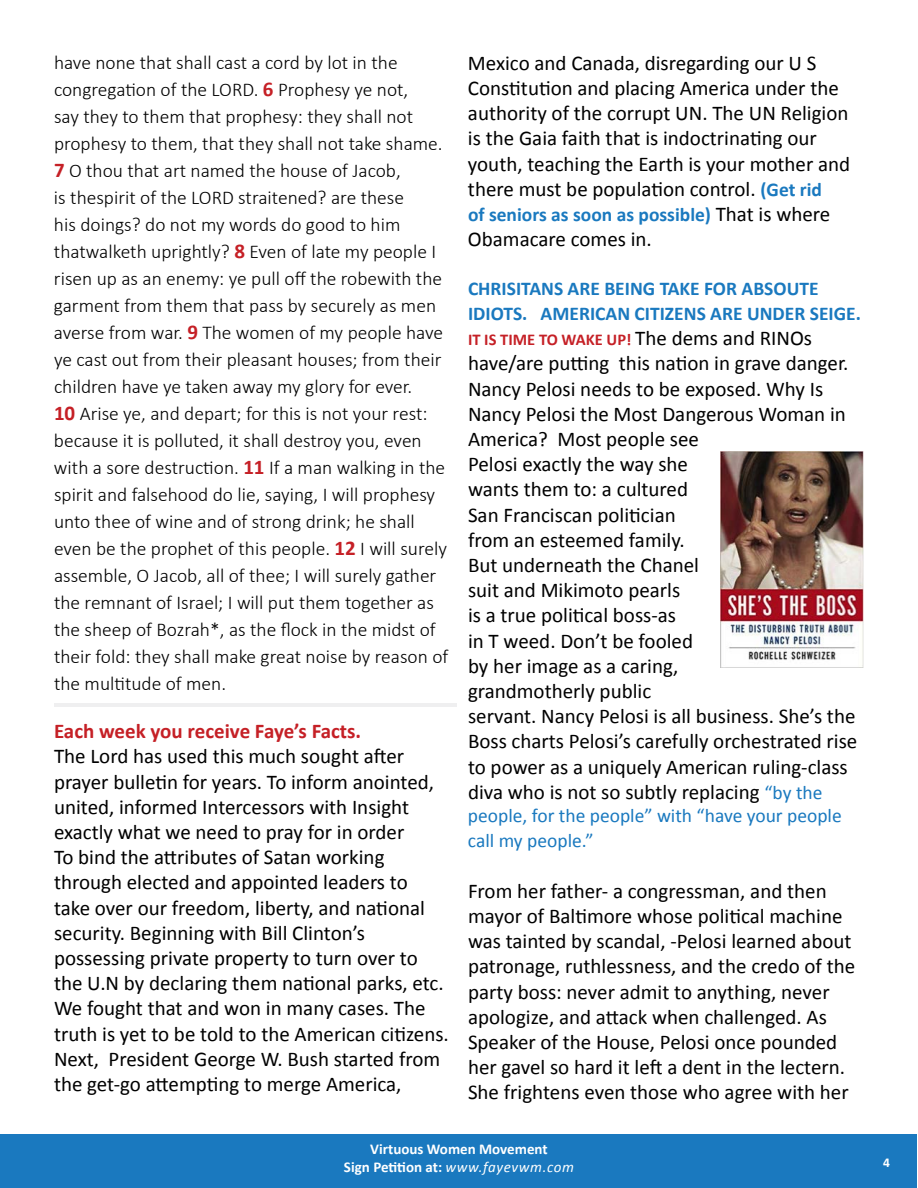
<style>
.page{position:relative;width:918px;height:1188px;background:#fff}
.page>*{position:absolute;margin:0;border:0;box-sizing:border-box;transform-origin:0 0}
.t1{font:21px/25.2px "Calibri";color:#000}
.t2{font:700 21px "Calibri";color:#c52026}
.t3{font:300 19.5px/27px "Calibri";color:#000}
.t4{font:700 19.5px/25.2px "Calibri";color:#1a79bf}
.t5{font:19.5px/25.2px "Calibri";color:#1a79bf}
.t6{font:700 16.5px "Calibri";color:#c52026}
.t7{font:700 15px/18px "Calibri";color:#fff;text-align:center}
.t8{font:700 13.5px "Calibri";color:#fff}
.s1{font-weight:700;font-size:21px;color:#c52026}
.s2{font-weight:700;font-size:19.5px;color:#1a79bf}
.s3{font-weight:400;font-size:21px;color:#000}
.s4{font-size:19.5px;color:#1a79bf}
.s5{font-weight:400;font-style:italic}
</style>
<div class="page">
<div style="left:1px;top:1134px;width:916px;height:53px;background:#1a79bf"></div>
<hr style="left:54px;top:703px;width:403px;height:3px;background:#efeff0">
<img style="left:720px;top:451px;width:144px;height:216px">
<p class="t3" style="left:54px;top:48px;width:396px">have none that shall cast a cord by lot in the congregation of the LORD. <span class="s1">6</span> Prophesy ye not,<br>say they to them that prophesy: they shall not prophesy to them, that they shall not take shame.<br><span class="s1">7</span> O thou that art named the house of Jacob,<br>is thespirit of the LORD straitened? are these<br>his doings? do not my words do good to him thatwalketh uprightly? <span class="s1">8</span> Even of late my people I risen up as an enemy: ye pull off the robewith the garment from them that pass by securely as men averse from war. <span class="s1">9</span> The women of my people have ye cast out from their pleasant houses; from their children have ye taken away my glory for ever.<br><span class="s1">10</span> Arise ye, and depart; for this is not your rest: because it is polluted, it shall destroy you, even with a sore destruction. <span class="s1">11</span> If a man walking in the spirit and falsehood do lie, saying, I will prophesy unto thee of wine and of strong drink; he shall even be the prophet of this people. <span class="s1">12</span> I will surely assemble, O Jacob, all of thee; I will surely gather the remnant of Israel; I will put them together as the sheep of Bozrah*, as the flock in the midst of their fold: they shall make great noise by reason of the multitude of men.</p>
<p class="t2" style="left:54px;top:718px;width:309px">Each week you receive Faye’s Facts.</p>
<p class="t1" style="left:54px;top:744px;width:396px">The Lord has used this much sought after prayer bulletin for years. To inform anointed, united, informed Intercessors with Insight exactly what we need to pray for in order<br>To bind the attributes of Satan working through elected and appointed leaders to take over our freedom, liberty, and national security. Beginning with Bill Clinton’s possessing private property to turn over to the U.N by declaring them national parks, etc.<br>We fought that and won in many cases. The truth is yet to be told to the American citizens.<br>Next, President George W. Bush started from the get-go attempting to merge America,</p>
<p class="t1" style="left:468px;top:50px;width:384px">Mexico and Canada, disregarding our U S Constitution and placing America under the authority of the corrupt UN. The UN Religion is the Gaia faith that is indoctrinating our youth, teaching the Earth is your mother and there must be population control. <span class="s2">(Get rid</span></p>
<p class="t4" style="left:468px;top:202px;width:364px">of seniors as soon as possible) <span class="s3">That is where</span></p>
<p class="t1" style="left:468px;top:227px;width:185px">Obamacare comes in.</p>
<p class="t4" style="left:468px;top:276px;width:394px">CHRISITANS ARE BEING TAKE FOR ABSOUTE<br>IDIOTS. AMERICAN CITIZENS ARE UNDER SEIGE.</p>
<p class="t6" style="left:468px;top:329px;width:346px">IT IS TIME TO WAKE UP! <span class="s3">The dems and RINOs</span></p>
<p class="t1" style="left:468px;top:351px;width:391px">have/are putting this nation in grave danger.<br>Nancy Pelosi needs to be exposed. Why Is<br>Nancy Pelosi the Most Dangerous Woman in<br>America? Most people see<br>Pelosi exactly the way she<br>wants them to: a cultured<br>San Franciscan politician<br>from an esteemed family.<br>But underneath the Chanel<br>suit and Mikimoto pearls<br>is a true political boss-as<br>in T weed. Don’t be fooled<br>by her image as a caring,<br>grandmotherly public<br>servant. Nancy Pelosi is all business. She’s the<br>Boss charts Pelosi’s carefully orchestrated rise to power as a uniquely American ruling-class diva who is not so subtly replacing <span class="s4">“by the</span></p>
<p class="t5" style="left:468px;top:803px;width:375px">people, for the people” with “have your people call my people.”</p>
<p class="t1" style="left:468px;top:878px;width:389px">From her father- a congressman, and then mayor of Baltimore whose political machine was tainted by scandal, -Pelosi learned about patronage, ruthlessness, and the credo of the party boss: never admit to anything, never apologize, and attack when challenged. As Speaker of the House, Pelosi once pounded her gavel so hard it left a dent in the lectern.<br>She frightens even those who agree with her</p>
<p class="t7" style="left:344px;top:1140px;width:231px">Virtuous Women Movement<br>Sign Petition at: <span class="s5">www.fayevwm.com</span></p>
<p class="t8" style="left:883px;top:1154px;width:8px">4</p>
</div>
